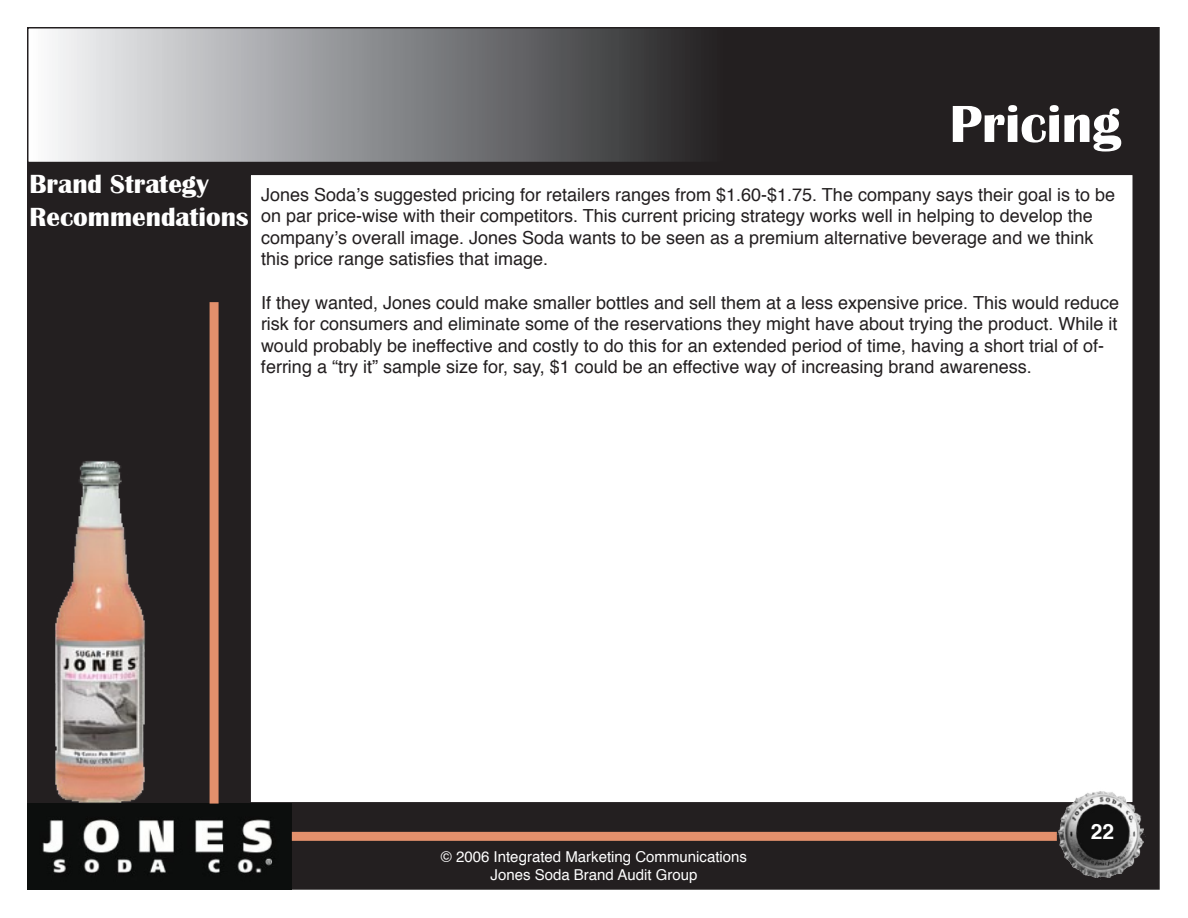
<style>
.page{position:relative;width:1188px;height:918px;background:#fff}
.page>*{position:absolute;margin:0;border:0;box-sizing:border-box;transform-origin:0 0}
.t1{font:700 54px "Britannic";color:#fff}
.t2{font:700 27px/32.4px "Britannic";color:#fff}
.t3{font:700 21px "Helvetica";color:#fff}
.t4{font:18px/21.6px "Helvetica";color:#231f20}
.t5{font:15px/18px "Helvetica";color:#fff;text-align:center}
</style>
<div class="page">
<div style="left:28px;top:28px;width:1131px;height:861px;background:#231f20"></div>
<div style="left:250px;top:174px;width:883px;height:629px;background:#fff"></div>
<img style="left:1058px;top:787px;width:88px;height:91px">
<div style="left:28px;top:28px;width:696px;height:135px;background:linear-gradient(to right,#f7f9fb,#222224)"></div>
<div style="left:27px;top:27px;width:698px;height:136px;border:2px solid #231f20"></div>
<img style="left:27px;top:804px;width:264px;height:85px">
<img style="left:55px;top:461px;width:90px;height:342px">
<div style="left:210px;top:302px;width:9px;height:502px;background:#e3906c"></div>
<div style="left:292px;top:832px;width:765px;height:9px;background:#e3906c"></div>
<h1 class="t1" style="left:950px;top:94px;width:173px">Pricing</h1>
<h2 class="t2" style="left:30px;top:168px;width:221px">Brand Strategy<br>Recommendations</h2>
<p class="t4" style="left:261px;top:183px;width:856px">Jones Soda’s suggested pricing for retailers ranges from $1.60-$1.75. The company says their goal is to be on par price-wise with their competitors. This current pricing strategy works well in helping to develop the company’s overall image. Jones Soda wants to be seen as a premium alternative beverage and we think this price range satisfies that image.</p>
<p class="t4" style="left:261px;top:291px;width:860px">If they wanted, Jones could make smaller bottles and sell them at a less expensive price. This would reduce risk for consumers and eliminate some of the reservations they might have about trying the product. While it would probably be ineffective and costly to do this for an extended period of time, having a short trial of of&shy;ferring a “try it” sample size for, say, $1 could be an effective way of increasing brand awareness.</p>
<p class="t5" style="left:441px;top:848px;width:308px">© 2006 Integrated Marketing Communications<br>Jones Soda Brand Audit Group</p>
<p class="t3" style="left:1091px;top:813px;width:25px">22</p>
</div>
